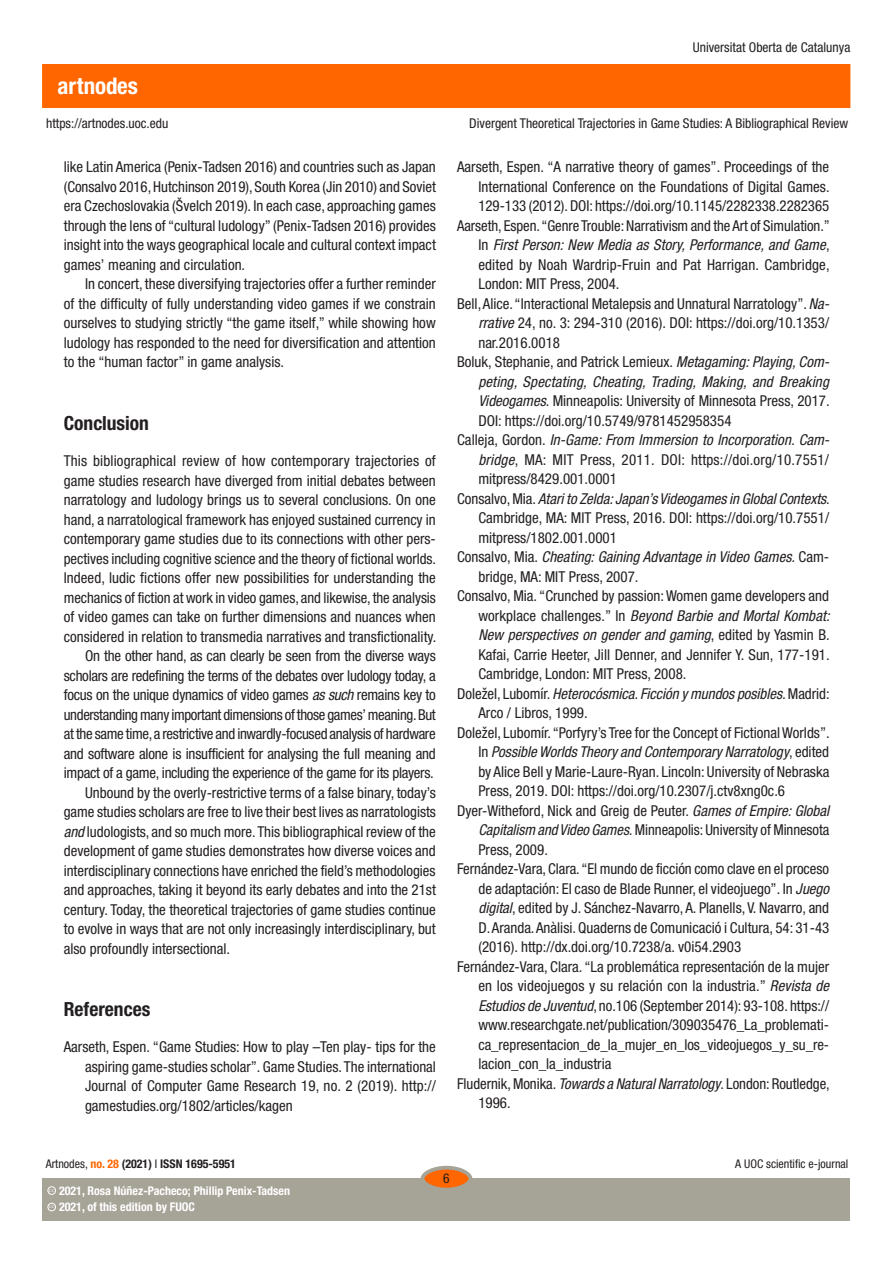
<style>
.page{position:relative;width:893px;height:1263px;background:#fff}
.page>*{position:absolute;margin:0;border:0;box-sizing:border-box;transform-origin:0 0}
.t1{font:700 condensed 22.95px "Helvetica Neue LT Std";color:#fff}
.t2{font:700 condensed 19.5px "Helvetica Neue LT Std";color:#231f20}
.biblio{font:condensed 15px/19.5px "Helvetica Neue LT Std";color:#231f20;text-align:justify}
.text{font:condensed 15px/19.5px "Helvetica Neue LT Std";color:#231f20;text-align:justify}
.text1p{font:condensed 15px/19.5px "Helvetica Neue LT Std";color:#231f20;text-align:justify}
.titolet{font:condensed 13.5px "Helvetica Neue LT Std";color:#231f20}
.t3{font:700 condensed 12px "Helvetica Neue LT Std";color:#fff}
.t4{font:700 condensed 12px "Helvetica Neue LT Std";color:#231f20}
.t5{font:condensed 12px "Helvetica Neue LT Std";color:#231f20}
.t6{font:600 3.9px "Adobe Caslon Pro";color:#fff}
.s1{font-style:italic}
.s2{font-weight:400}
.s3{color:#f60}
</style>
<div class="page">
<div style="left:43px;top:65px;width:807px;height:42px;background:#f60"></div>
<div style="left:43px;top:1178px;width:807px;height:42px;background:#a6a397"></div>
<div style="left:422px;top:1168px;width:48px;height:21px;background:#f60;border-radius:50%"></div>
<div style="left:421px;top:1166px;width:51px;height:25px;border:4px solid #a6a397;border-radius:50%"></div>
<div style="left:48px;top:1203px;width:8px;height:8px;border:1px solid #fff;border-radius:50%"></div>
<div style="left:48px;top:1186px;width:8px;height:8px;border:1px solid #fff;border-radius:50%"></div>
<p class="t1" style="left:58px;top:72px;width:82px">artnodes</p>
<p class="titolet" style="left:46px;top:115px;width:124px">https://artnodes.uoc.edu</p>
<p class="text" style="left:64px;top:157px;width:374px">like Latin America (Penix-Tadsen 2016) and countries such as Japan (Consalvo 2016, Hutchinson 2019), South Korea (Jin 2010) and Soviet era Czechoslovakia (Švelch 2019). In each case, approaching games through the lens of “cultural ludology” (Penix-Tadsen 2016) provides insight into the ways geographical locale and cultural context impact games’ meaning and circulation.</p>
<p class="text" style="left:64px;top:274px;width:374px;text-indent:21px">In concert, these diversifying trajectories offer a further reminder of the difficulty of fully understanding video games if we constrain ourselves to studying strictly “the game itself,” while showing how ludology has responded to the need for diversification and attention to the “human factor” in game analysis.</p>
<p class="t2" style="left:64px;top:411px;width:87px">Conclusion</p>
<p class="text1p" style="left:64px;top:451px;width:374px">This bibliographical review of how contemporary trajectories of game studies research have diverged from initial debates between narratology and ludology brings us to several conclusions. On one hand, a narratological framework has enjoyed sustained currency in contemporary game studies due to its connections with other pers&shy;pectives including cognitive science and the theory of fictional worlds.<br>Indeed, ludic fictions offer new possibilities for understanding the mechanics of fiction at work in video games, and likewise, the analysis of video games can take on further dimensions and nuances when considered in relation to transmedia narratives and transfictionality.</p>
<p class="text" style="left:64px;top:646px;width:374px;text-indent:21px">On the other hand, as can clearly be seen from the diverse ways scholars are redefining the terms of the debates over ludology today, a focus on the unique dynamics of video games <span class="s1">as such</span> remains key to understanding many important dimensions of those games’ meaning. But at the same time, a restrictive and inwardly-focused analysis of hardware and software alone is insufficient for analysing the full meaning and impact of a game, including the experience of the game for its players.</p>
<p class="text" style="left:64px;top:782px;width:374px;text-indent:21px">Unbound by the overly-restrictive terms of a false binary, today’s game studies scholars are free to live their best lives as narratologists <span class="s1">and</span> ludologists, and so much more. This bibliographical review of the development of game studies demonstrates how diverse voices and interdisciplinary connections have enriched the field’s methodologies and approaches, taking it beyond its early debates and into the 21st century. Today, the theoretical trajectories of game studies continue to evolve in ways that are not only increasingly interdisciplinary, but also profoundly intersectional.</p>
<p class="t2" style="left:64px;top:997px;width:88px">References</p>
<p class="biblio" style="left:85px;top:1037px;width:352px;text-indent:-21px">Aarseth, Espen. “Game Studies: How to play –Ten play- tips for the aspiring game-studies scholar”. Game Studies. The international Journal of Computer Game Research 19, no. 2 (2019). http:// gamestudies.org/1802/articles/kagen</p>
<p class="titolet" style="left:693px;top:40px;width:159px">Universitat Oberta de Catalunya</p>
<p class="titolet" style="left:469px;top:115px;width:380px">Divergent Theoretical Trajectories in Game Studies: A Bibliographical Review</p>
<p class="biblio" style="left:478px;top:157px;width:353px;text-indent:-21px">Aarseth, Espen. “A narrative theory of games”. Proceedings of the International Conference on the Foundations of Digital Games.<br>129-133 (2012). DOI: https://doi.org/10.1145/2282338.2282365</p>
<p class="biblio" style="left:478px;top:216px;width:353px;text-indent:-21px">Aarseth, Espen. “Genre Trouble: Narrativism and the Art of Simulation.” In <span class="s1">First Person: New Media as Story, Performance, and Game</span>, edited by Noah Wardrip-Fruin and Pat Harrigan. Cambridge, London: MIT Press, 2004.</p>
<p class="biblio" style="left:478px;top:294px;width:353px;text-indent:-21px">Bell, Alice. “Interactional Metalepsis and Unnatural Narratology”. <span class="s1">Na&shy;rrative</span> 24, no. 3: 294-310 (2016). DOI: https://doi.org/10.1353/ nar.2016.0018</p>
<p class="biblio" style="left:478px;top:352px;width:353px;text-indent:-21px">Boluk, Stephanie, and Patrick Lemieux. <span class="s1">Metagaming: Playing, Com&shy;peting, Spectating, Cheating, Trading, Making, and Breaking Videogames</span>. Minneapolis: University of Minnesota Press, 2017.<br>DOI: https://doi.org/10.5749/9781452958354</p>
<p class="biblio" style="left:478px;top:430px;width:353px;text-indent:-21px">Calleja, Gordon. <span class="s1">In-Game: From Immersion to Incorporation. Cam&shy;bridge</span>, MA: MIT Press, 2011. DOI: https://doi.org/10.7551/ mitpress/8429.001.0001</p>
<p class="biblio" style="left:478px;top:489px;width:353px;text-indent:-21px">Consalvo, Mia. <span class="s1">Atari to Zelda: Japan’s Videogames in Global Contexts</span>.<br>Cambridge, MA: MIT Press, 2016. DOI: https://doi.org/10.7551/ mitpress/1802.001.0001</p>
<p class="biblio" style="left:478px;top:547px;width:352px;text-indent:-21px">Consalvo, Mia. <span class="s1">Cheating: Gaining Advantage in Video Games.</span> Cam&shy;bridge, MA: MIT Press, 2007.</p>
<p class="biblio" style="left:478px;top:586px;width:353px;text-indent:-21px">Consalvo, Mia. “Crunched by passion: Women game developers and workplace challenges.” In <span class="s1">Beyond Barbie and Mortal Kombat:<br>New perspectives on gender and gaming</span>, edited by Yasmin B.<br>Kafai, Carrie Heeter, Jill Denner, and Jennifer Y. Sun, 177-191.<br>Cambridge, London: MIT Press, 2008.</p>
<p class="biblio" style="left:478px;top:684px;width:353px;text-indent:-21px">Doležel, Lubomír. <span class="s1">Heterocósmica. Ficción y mundos posibles.</span> Madrid:<br>Arco / Libros, 1999.</p>
<p class="biblio" style="left:478px;top:723px;width:353px;text-indent:-21px">Doležel, Lubomír. “Porfyry’s Tree for the Concept of Fictional Worlds”.<br>In <span class="s1">Possible Worlds Theory and Contemporary Narratology</span>, edited by Alice Bell y Marie-Laure-Ryan. Lincoln: University of Nebraska Press, 2019. DOI: https://doi.org/10.2307/j.ctv8xng0c.6</p>
<p class="biblio" style="left:478px;top:801px;width:352px;text-indent:-21px">Dyer-Witheford, Nick and Greig de Peuter. <span class="s1">Games of Empire: Global Capitalism and Video Games.</span> Minneapolis: University of Minnesota Press, 2009.</p>
<p class="biblio" style="left:478px;top:859px;width:353px;text-indent:-21px">Fernández-Vara, Clara. “El mundo de ficción como clave en el proceso de adaptación: El caso de Blade Runner, el videojuego”. In <span class="s1">Juego digital</span>, edited by J. Sánchez-Navarro, A. Planells, V. Navarro, and D. Aranda. Anàlisi. Quaderns de Comunicació i Cultura, 54: 31-43 (2016). http://dx.doi.org/10.7238/a. v0i54.2903</p>
<p class="biblio" style="left:478px;top:957px;width:352px;text-indent:-21px">Fernández-Vara, Clara. “La problemática representación de la mujer en los videojuegos y su relación con la industria.” <span class="s1">Revista de Estudios de Juventud</span>, no.106 (September 2014): 93-108. https:// www.researchgate.net/publication/309035476_La_problemati&shy;ca_representacion_de_la_mujer_en_los_videojuegos_y_su_re&shy;lacion_con_la_industria</p>
<p class="biblio" style="left:478px;top:1074px;width:353px;text-indent:-21px">Fludernik, Monika. <span class="s1">Towards a Natural Narratology</span>. London: Routledge,<br>1996.</p>
<p class="t4" style="left:46px;top:1157px;width:192px"><span class="s2">Artnodes,</span> <span class="s3">no. 28</span> (2021) <span class="s2">I</span> ISSN 1695-5951</p>
<p class="t3" style="left:59px;top:1183px;width:233px">2021, Rosa Núñez-Pacheco; Phillip Penix-Tadsen</p>
<p class="t6" style="left:49px;top:1188px;width:7px">CC</p>
<p class="t6" style="left:49px;top:1205px;width:7px">CC</p>
<p class="t3" style="left:59px;top:1200px;width:138px">2021, of this edition by FUOC</p>
<p class="titolet" style="left:443px;top:1171px;width:8px">6</p>
<p class="t5" style="left:735px;top:1157px;width:115px">A UOC scientific e-journal</p>
</div>
